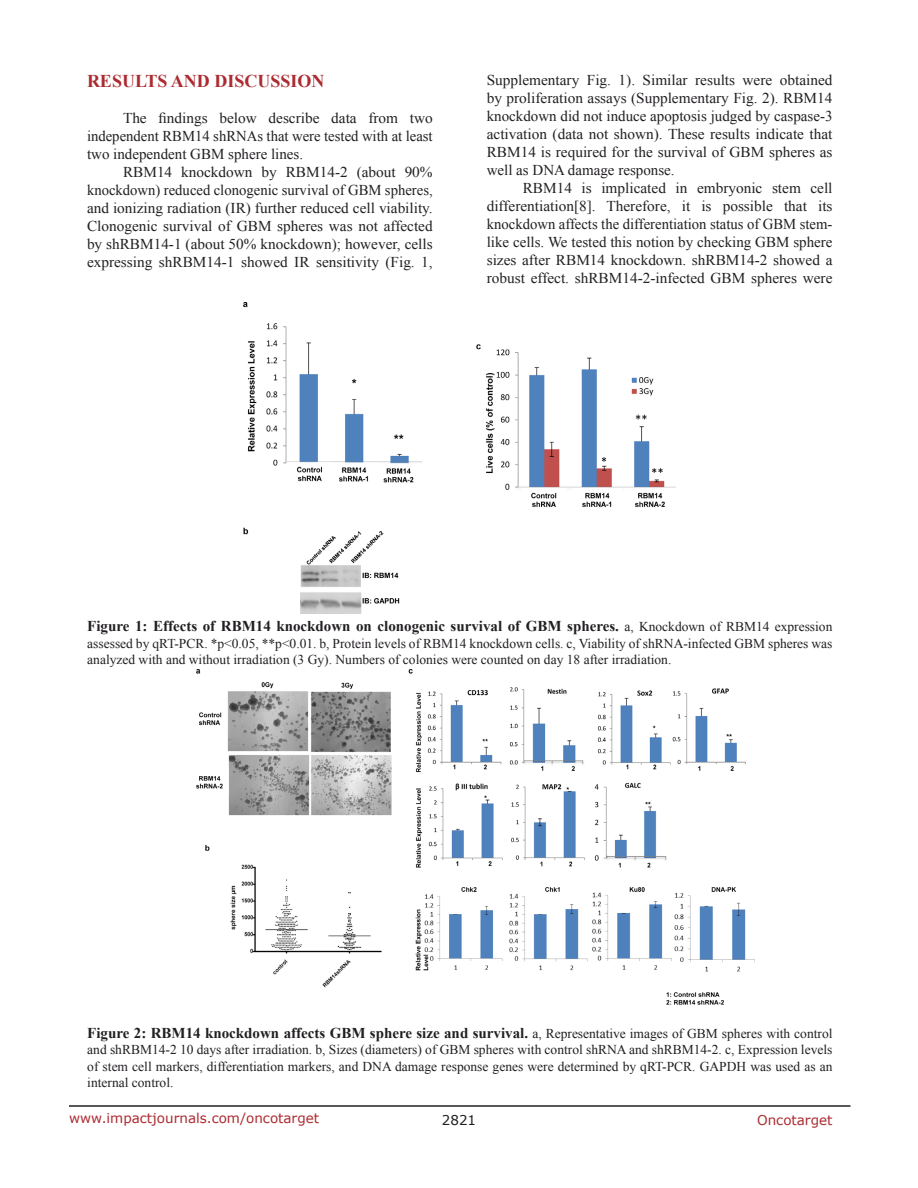
<style>
.page{position:relative;width:918px;height:1188px;background:#fff}
.page>*{position:absolute;margin:0;border:0;box-sizing:border-box;transform-origin:0 0}
.Heading{font:700 18px "Times New Roman";color:#ac2b31}
.BodyText{font:15px/18px "Times New Roman";color:#221f22;text-align:justify}
.FigureText{font:700 15px "Times New Roman";color:#221f22}
.FigureText-2{font:13.5px/16.2px "Times New Roman";color:#221f22}
.t1{font:13.5px "Verdana";color:#ac2b31}
.t2{font:13.5px "Verdana";color:#221f22}
.s1{font-weight:400;font-size:13.5px}
</style>
<div class="page">
<hr style="left:69px;top:1105px;width:781px;height:2px;background:#231f20">
<img style="left:196px;top:670px;width:558px;height:335px">
<img style="left:243px;top:303px;width:433px;height:311px">
<p class="Heading" style="left:87px;top:69px;width:239px">RESULTS AND DISCUSSION</p>
<p class="BodyText" style="left:87px;top:109px;width:347px;text-indent:36px">The findings below describe data from two independent RBM14 shRNAs that were tested with at least two independent GBM sphere lines.</p>
<p class="BodyText" style="left:87px;top:163px;width:347px;text-indent:36px">RBM14 knockdown by RBM14-2 (about 90% knockdown) reduced clonogenic survival of GBM spheres, and ionizing radiation (IR) further reduced cell viability.<br>Clonogenic survival of GBM spheres was not affected by shRBM14-1 (about 50% knockdown); however, cells expressing shRBM14-1 showed IR sensitivity (Fig. 1,</p>
<p class="BodyText" style="left:487px;top:71px;width:347px">Supplementary Fig. 1). Similar results were obtained by proliferation assays (Supplementary Fig. 2). RBM14 knockdown did not induce apoptosis judged by caspase-3 activation (data not shown). These results indicate that RBM14 is required for the survival of GBM spheres as well as DNA damage response.</p>
<p class="BodyText" style="left:487px;top:179px;width:347px;text-indent:36px">RBM14 is implicated in embryonic stem cell differentiation[8]. Therefore, it is possible that its knockdown affects the differentiation status of GBM stem&shy;like cells. We tested this notion by checking GBM sphere sizes after RBM14 knockdown. shRBM14-2 showed a robust effect. shRBM14-2-infected GBM spheres were</p>
<p class="FigureText" style="left:87px;top:616px;width:747px">Figure 1: Effects of RBM14 knockdown on clonogenic survival of GBM spheres. <span class="s1">a, Knockdown of RBM14 expression</span></p>
<p class="FigureText-2" style="left:87px;top:635px;width:747px">assessed by qRT-PCR. *p&lt;0.05, **p&lt;0.01. b, Protein levels of RBM14 knockdown cells. c, Viability of shRNA-infected GBM spheres was analyzed with and without irradiation (3 Gy). Numbers of colonies were counted on day 18 after irradiation.</p>
<p class="FigureText" style="left:87px;top:1023px;width:747px">Figure 2: RBM14 knockdown affects GBM sphere size and survival. <span class="s1">a, Representative images of GBM spheres with control</span></p>
<p class="FigureText-2" style="left:87px;top:1042px;width:747px;text-align:justify">and shRBM14-2 10 days after irradiation. b, Sizes (diameters) of GBM spheres with control shRNA and shRBM14-2. c, Expression levels of stem cell markers, differentiation markers, and DNA damage response genes were determined by qRT-PCR. GAPDH was used as an internal control.</p>
<p class="t1" style="left:69px;top:1109px;width:252px">www.impactjournals.com/oncotarget</p>
<p class="t2" style="left:442px;top:1111px;width:36px">2821</p>
<p class="t1" style="left:757px;top:1111px;width:77px">Oncotarget</p>
</div>
